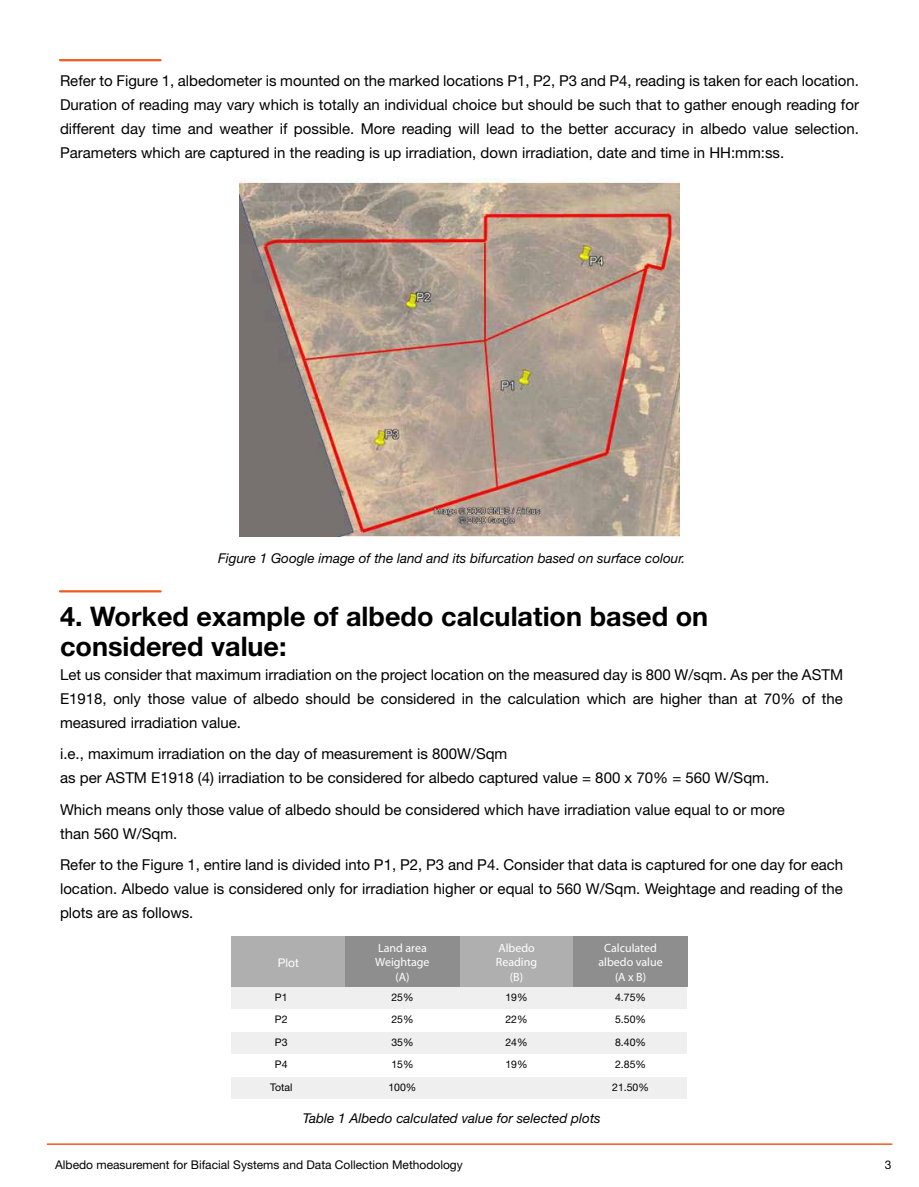
<style>
.page{position:relative;width:919px;height:1187px;background:#fff}
.page>*{position:absolute;margin:0;border:0;box-sizing:border-box;transform-origin:0 0}
.t1{font:700 27px/30px "Helvetica Neue LT Std";color:#000}
.t2{font:15px/24px "Helvetica Neue LT Std";color:#000;text-align:justify}
.t3{font:italic 13.5px "Helvetica Neue LT Std";color:#000}
.t4{font:12px "Helvetica Neue LT Std";color:#000}
.t5{font:12px/14.4px "Myriad Pro";color:#fff;text-align:center}
.t6{font:12px "Helvetica Neue LT Std";color:#fff}
.t7{font:10.5px/22.5px "Helvetica Neue LT Std";color:#000}
</style>
<div class="page">
<hr style="left:60px;top:59px;width:100px;height:2px;background:#f05a22">
<hr style="left:47px;top:1143px;width:845px;height:1px;background:#f05a22">
<img style="left:240px;top:179px;width:439px;height:357px">
<hr style="left:60px;top:590px;width:100px;height:2px;background:#f05a22">
<div style="left:231px;top:936px;width:114px;height:51px;background:#afafaf"></div>
<div style="left:459px;top:936px;width:114px;height:51px;background:#afafaf"></div>
<div style="left:345px;top:936px;width:114px;height:51px;background:#8e8e8e"></div>
<div style="left:573px;top:936px;width:114px;height:51px;background:#8e8e8e"></div>
<div style="left:231px;top:987px;width:455px;height:21px;background:#efefef"></div>
<div style="left:231px;top:1032px;width:455px;height:21px;background:#efefef"></div>
<div style="left:231px;top:1077px;width:455px;height:21px;background:#efefef"></div>
<p class="t2" style="left:60px;top:68px;width:800px">Refer to Figure 1, albedometer is mounted on the marked locations P1, P2, P3 and P4, reading is taken for each location.<br>Duration of reading may vary which is totally an individual choice but should be such that to gather enough reading for different day time and weather if possible. More reading will lead to the better accuracy in albedo value selection.<br>Parameters which are captured in the reading is up irradiation, down irradiation, date and time in HH:mm:ss.</p>
<p class="t3" style="left:218px;top:550px;width:468px">Figure 1 Google image of the land and its bifurcation based on surface colour.</p>
<h1 class="t1" style="left:60px;top:600px;width:649px">4. Worked example of albedo calculation based on considered value:</h1>
<p class="t2" style="left:60px;top:662px;width:784px">Let us consider that maximum irradiation on the project location on the measured day is 800 W/sqm. As per the ASTM E1918, only those value of albedo should be considered in the calculation which are higher than at 70% of the measured irradiation value.</p>
<p class="t2" style="left:60px;top:741px;width:710px">i.e., maximum irradiation on the day of measurement is 800W/Sqm<br>as per ASTM E1918 (4) irradiation to be considered for albedo captured value = 800 x 70% = 560 W/Sqm.</p>
<p class="t2" style="left:60px;top:797px;width:726px">Which means only those value of albedo should be considered which have irradiation value equal to or more than 560 W/Sqm.</p>
<p class="t2" style="left:60px;top:852px;width:784px">Refer to the Figure 1, entire land is divided into P1, P2, P3 and P4. Consider that data is captured for one day for each location. Albedo value is considered only for irradiation higher or equal to 560 W/Sqm. Weightage and reading of the plots are as follows.</p>
<p class="t6" style="left:278px;top:955px;width:23px">Plot</p>
<p class="t5" style="left:375px;top:940px;width:56px">Land area<br>Weightage (A)</p>
<p class="t5" style="left:496px;top:940px;width:43px">Albedo<br>Reading (B)</p>
<p class="t5" style="left:598px;top:940px;width:66px">Calculated albedo value (A x B)</p>
<p class="t7" style="left:270px;top:985px;width:24px;text-align:center">P1<br>P2<br>P3<br>P4<br>Total</p>
<p class="t7" style="left:388px;top:985px;width:30px">25%<br>25%<br>35%<br>15%<br>100%</p>
<p class="t7" style="left:505px;top:985px;width:24px;text-align:justify">19% 22% 24% 19%</p>
<p class="t7" style="left:612px;top:985px;width:38px">4.75%<br>5.50%<br>8.40%<br>2.85%<br>21.50%</p>
<p class="t3" style="left:303px;top:1109px;width:299px">Table 1 Albedo calculated value for selected plots</p>
<p class="t4" style="left:55px;top:1157px;width:409px">Albedo measurement for Bifacial Systems and Data Collection Methodology</p>
<p class="t4" style="left:884px;top:1157px;width:8px">3</p>
</div>
